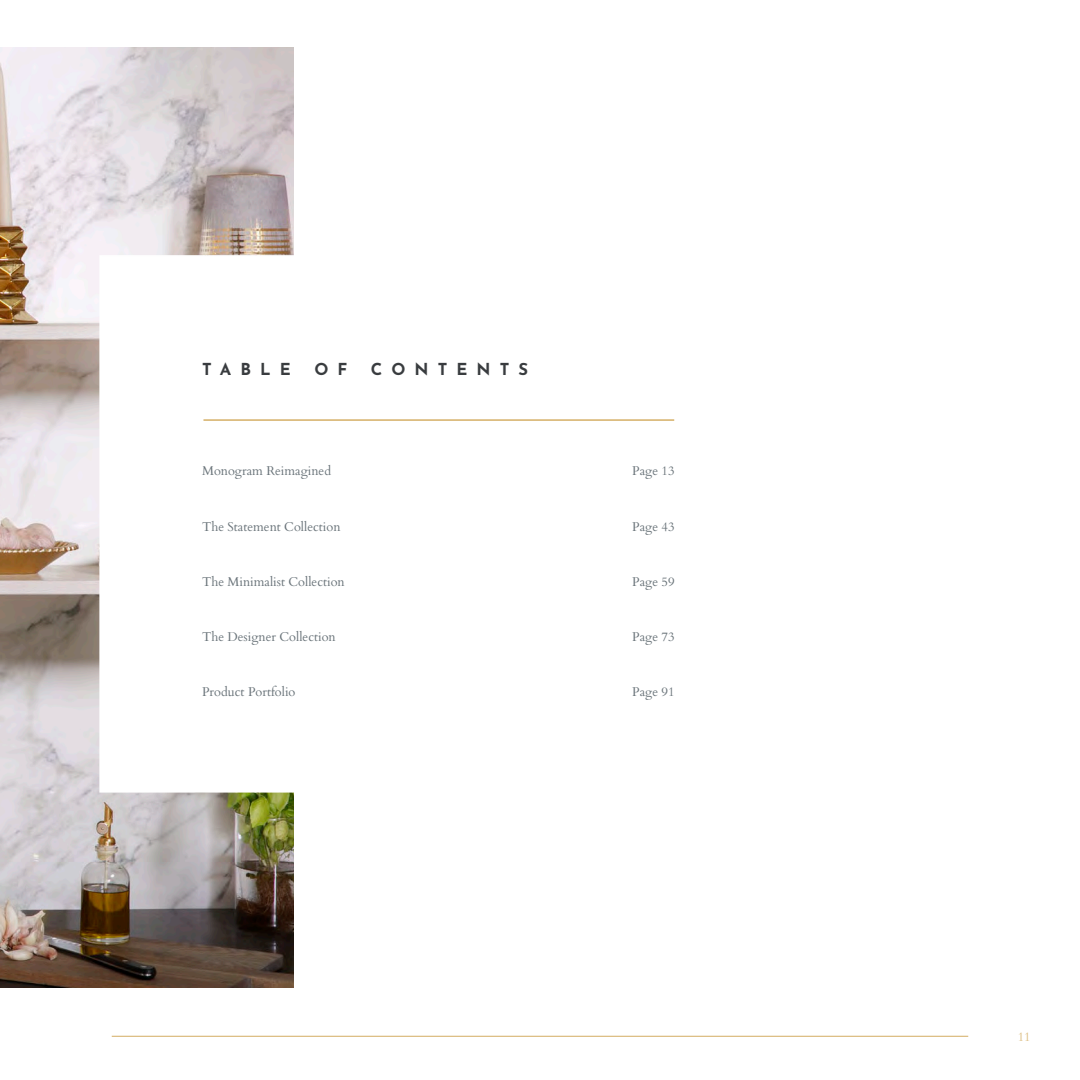
<style>
.page{position:relative;width:1080px;height:1080px;background:#fff}
.page>*{position:absolute;margin:0;border:0;box-sizing:border-box;transform-origin:0 0}
.Heading_1{font:700 16.5px "Josefin Sans";letter-spacing:.55em;color:#393c3f}
.t1{font:12.75px "Cardo";color:#697379}
.t2{font:12.5px "Cardo";color:#dcbd81}
</style>
<div class="page">
<hr style="left:112px;top:1036px;width:856px;height:1px;background:#dcbd81">
<img style="left:0;top:48px;width:293px;height:940px">
<div style="left:99px;top:255px;width:642px;height:538px;background:#fff"></div>
<hr style="left:203px;top:419px;width:471px;height:2px;background:#dcbd81">
<p class="Heading_1" style="left:202px;top:355px;width:90px">TABLE</p>
<p class="Heading_1" style="left:314px;top:355px;width:35px">O F</p>
<p class="Heading_1" style="left:371px;top:355px;width:159px">CONTENTS</p>
<p class="t1" style="left:202px;top:461px;width:131px">Monogram Reimagined</p>
<p class="t1" style="left:632px;top:461px;width:44px">Page 13</p>
<p class="t1" style="left:202px;top:516px;width:140px">The Statement Collection</p>
<p class="t1" style="left:632px;top:516px;width:44px">Page 43</p>
<p class="t1" style="left:202px;top:571px;width:144px">The Minimalist Collection</p>
<p class="t1" style="left:632px;top:571px;width:44px">Page 59</p>
<p class="t1" style="left:202px;top:626px;width:135px">The Designer Collection</p>
<p class="t1" style="left:632px;top:626px;width:44px">Page 73</p>
<p class="t1" style="left:202px;top:681px;width:95px">Product Portfolio</p>
<p class="t1" style="left:632px;top:681px;width:44px">Page 91</p>
<p class="t2" style="left:1018px;top:1027px;width:14px">11</p>
</div>
